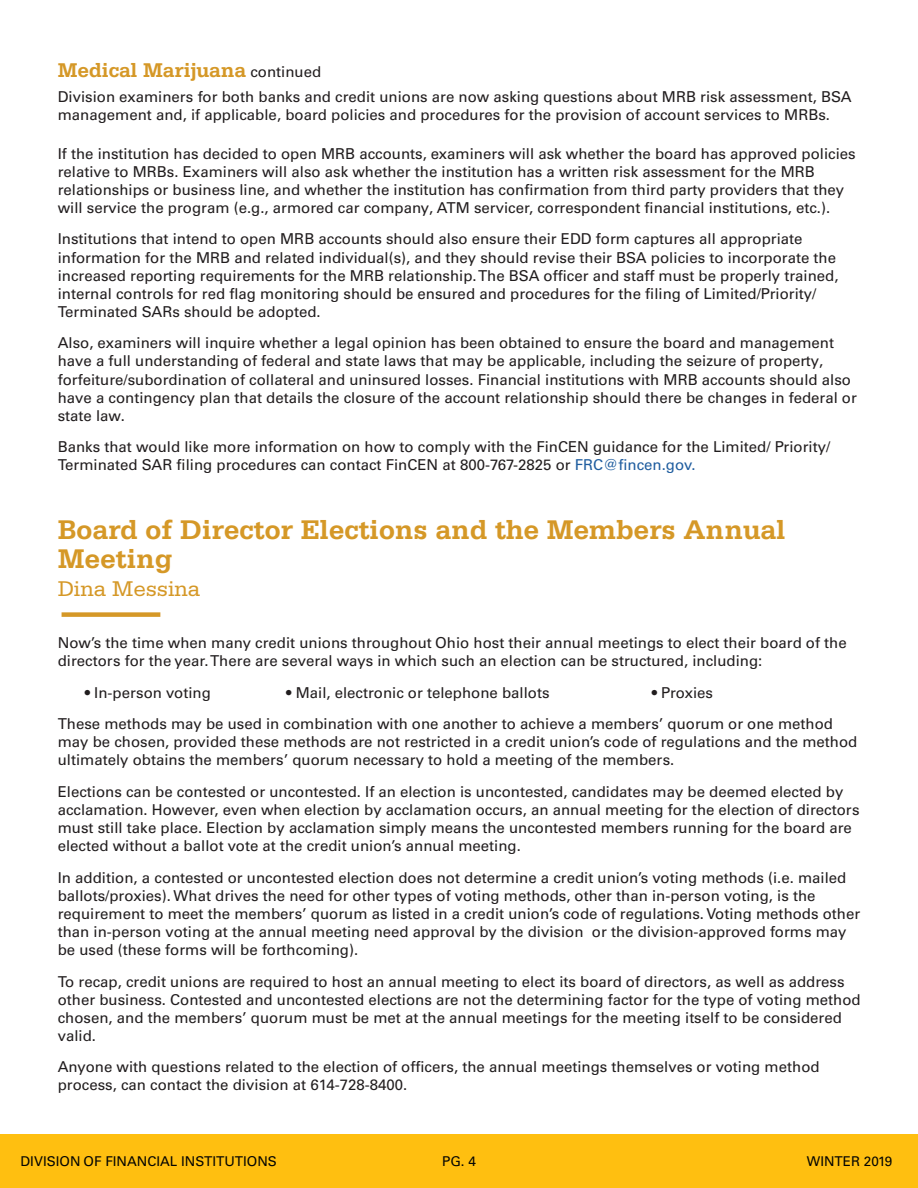
<style>
.page{position:relative;width:918px;height:1188px;background:#fff}
.page>*{position:absolute;margin:0;border:0;box-sizing:border-box;transform-origin:0 0}
.t1{font:700 28.5px/28.5px "Serifa Std";letter-spacing:-.005em;color:#d59827}
.t2{font:22.5px "Serifa Std";letter-spacing:-.005em;color:#d59827}
.t3{font:700 21px "Serifa Std";letter-spacing:-.005em;color:#d59827}
.Pa0{font:15px/18.1px "Univers LT Pro 55 Roman";color:#211d1e}
.Pa21{font:15px/18px "Univers LT Pro 55 Roman";color:#211d1e}
.t4{font:13.5px "Univers LT Pro 55 Roman";color:#040503}
.s1{font-family:"Univers LT Pro 55 Roman";font-weight:400;font-size:15px;color:#211d1e}
.s2{color:#1f5d9f}
</style>
<div class="page">
<div style="left:0;top:1134px;width:918px;height:54px;background:#ffbf10"></div>
<div style="left:62px;top:612px;width:98px;height:5px;background:#d59827"></div>
<p class="t3" style="left:58px;top:58px;width:265px">Medical Marijuana <span class="s1">continued</span></p>
<p class="Pa0" style="left:58px;top:88px;width:795px">Division examiners for both banks and credit unions are now asking questions about MRB risk assessment, BSA management and, if applicable, board policies and procedures for the provision of account services to MRBs.</p>
<p class="Pa0" style="left:58px;top:144px;width:800px">If the institution has decided to open MRB accounts, examiners will ask whether the board has approved policies relative to MRBs. Examiners will also ask whether the institution has a written risk assessment for the MRB relationships or business line, and whether the institution has confirmation from third party providers that they will service the program (e.g., armored car company, ATM servicer, correspondent financial institutions, etc.).</p>
<p class="Pa0" style="left:58px;top:230px;width:782px">Institutions that intend to open MRB accounts should also ensure their EDD form captures all appropriate information for the MRB and related individual(s), and they should revise their BSA policies to incorporate the increased reporting requirements for the MRB relationship. The BSA officer and staff must be properly trained, internal controls for red flag monitoring should be ensured and procedures for the filing of Limited/Priority/ Terminated SARs should be adopted.</p>
<p class="Pa0" style="left:58px;top:334px;width:801px">Also, examiners will inquire whether a legal opinion has been obtained to ensure the board and management have a full understanding of federal and state laws that may be applicable, including the seizure of property, forfeiture/subordination of collateral and uninsured losses. Financial institutions with MRB accounts should also have a contingency plan that details the closure of the account relationship should there be changes in federal or state law.</p>
<p class="Pa21" style="left:58px;top:438px;width:774px">Banks that would like more information on how to comply with the FinCEN guidance for the Limited/ Priority/<br>Terminated SAR filing procedures can contact FinCEN at 800-767-2825 or <span class="s2">FRC@fincen.gov.</span></p>
<p class="t1" style="left:58px;top:516px;width:729px">Board of Director Elections and the Members Annual<br>Meeting</p>
<p class="t2" style="left:58px;top:576px;width:144px">Dina Messina</p>
<p class="Pa0" style="left:58px;top:634px;width:790px">Now’s the time when many credit unions throughout Ohio host their annual meetings to elect their board of the directors for the year. There are several ways in which such an election can be structured, including:</p>
<p class="Pa0" style="left:85px;top:683px;width:128px">• In-person voting</p>
<p class="Pa0" style="left:286px;top:683px;width:265px">• Mail, electronic or telephone ballots</p>
<p class="Pa0" style="left:652px;top:683px;width:63px">• Proxies</p>
<p class="Pa0" style="left:58px;top:715px;width:801px">These methods may be used in combination with one another to achieve a members’ quorum or one method may be chosen, provided these methods are not restricted in a credit union’s code of regulations and the method ultimately obtains the members’ quorum necessary to hold a meeting of the members.</p>
<p class="Pa0" style="left:58px;top:783px;width:803px">Elections can be contested or uncontested. If an election is uncontested, candidates may be deemed elected by acclamation. However, even when election by acclamation occurs, an annual meeting for the election of directors must still take place. Election by acclamation simply means the uncontested members running for the board are elected without a ballot vote at the credit union’s annual meeting.</p>
<p class="Pa0" style="left:58px;top:868px;width:804px">In addition, a contested or uncontested election does not determine a credit union’s voting methods (i.e. mailed ballots/proxies). What drives the need for other types of voting methods, other than in-person voting, is the requirement to meet the members’ quorum as listed in a credit union’s code of regulations. Voting methods other than in-person voting at the annual meeting need approval by the division or the division-approved forms may be used (these forms will be forthcoming).</p>
<p class="Pa0" style="left:58px;top:972px;width:804px">To recap, credit unions are required to host an annual meeting to elect its board of directors, as well as address other business. Contested and uncontested elections are not the determining factor for the type of voting method chosen, and the members’ quorum must be met at the annual meetings for the meeting itself to be considered valid.</p>
<p class="Pa0" style="left:58px;top:1058px;width:763px">Anyone with questions related to the election of officers, the annual meetings themselves or voting method process, can contact the division at 614-728-8400.</p>
<p class="t4" style="left:21px;top:1153px;width:258px">DIVISION OF FINANCIAL INSTITUTIONS</p>
<p class="t4" style="left:442px;top:1153px;width:35px">PG. 4</p>
<p class="t4" style="left:807px;top:1153px;width:87px">WINTER 2019</p>
</div>
